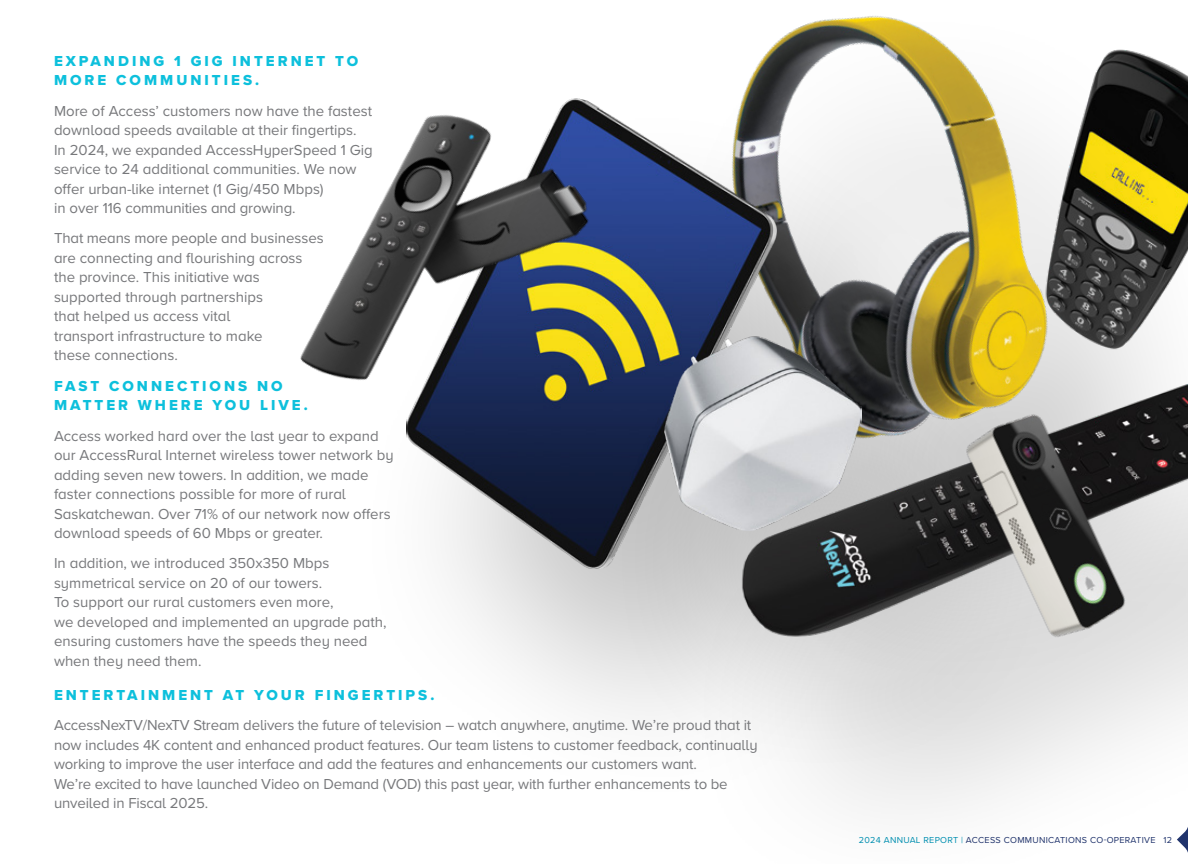
<style>
.page{position:relative;width:1188px;height:864px;background:#fff}
.page>*{position:absolute;margin:0;border:0;box-sizing:border-box;transform-origin:0 0}
.t1{font:15px/19.5px "Proxima Nova A";color:#77787b}
.t2{font:15px/19.5px "Proxima Nova Extrabld";letter-spacing:.2em;color:#0dc0dc}
.t3{font:9px "Proxima Nova A";letter-spacing:.035em;color:#20336c}
.s1{color:#0092b4}
</style>
<div class="page">
<div style="left:662px;top:0;width:526px;height:699px;background:#000;opacity:.25"></div>
<img style="left:690px;top:0;width:386px;height:312px">
<div style="left:342px;top:87px;width:640px;height:737px;background:#000;opacity:.25"></div>
<img style="left:406px;top:98px;width:371px;height:470px">
<div style="left:597px;top:322px;width:471px;height:468px;background:#000;opacity:.25"></div>
<img style="left:664px;top:332px;width:59px;height:199px">
<div style="left:672px;top:363px;width:516px;height:501px;background:#000;opacity:.25"></div>
<img style="left:723px;top:312px;width:465px;height:384px">
<img style="left:893px;top:372px;width:295px;height:307px">
<img style="left:300px;top:87px;width:332px;height:354px">
<p class="t2" style="left:54px;top:51px;width:306px">EXPANDING 1 GIG INTERNET TO<br>MORE COMMUNITIES.</p>
<p class="t1" style="left:54px;top:100px;width:320px">More of Access’ customers now have the fastest download speeds available at their fingertips.<br>In 2024, we expanded AccessHyperSpeed 1 Gig service to 24 additional communities. We now offer urban-like internet (1 Gig/450 Mbps)<br>in over 116 communities and growing.</p>
<p class="t1" style="left:54px;top:228px;width:271px">That means more people and businesses are connecting and flourishing across the province. This initiative was supported through partnerships<br>that helped us access vital<br>transport infrastructure to make<br>these connections.</p>
<p class="t2" style="left:54px;top:376px;width:255px">FAST CONNECTIONS NO<br>MATTER WHERE YOU LIVE.</p>
<p class="t1" style="left:54px;top:425px;width:341px">Access worked hard over the last year to expand our AccessRural Internet wireless tower network by adding seven new towers. In addition, we made faster connections possible for more of rural Saskatchewan. Over 71% of our network now offers download speeds of 60 Mbps or greater.</p>
<p class="t1" style="left:54px;top:553px;width:334px">In addition, we introduced 350x350 Mbps symmetrical service on 20 of our towers.<br>To support our rural customers even more,<br>we developed and implemented an upgrade path, ensuring customers have the speeds they need when they need them.</p>
<p class="t2" style="left:54px;top:685px;width:382px">ENTERTAINMENT AT YOUR FINGERTIPS.</p>
<p class="t1" style="left:54px;top:715px;width:705px">AccessNexTV/NexTV Stream delivers the future of television – watch anywhere, anytime. We’re proud that it now includes 4K content and enhanced product features. Our team listens to customer feedback, continually working to improve the user interface and add the features and enhancements our customers want.<br>We’re excited to have launched Video on Demand (VOD) this past year, with further enhancements to be unveiled in Fiscal 2025.</p>
<p class="t3" style="left:859px;top:834px;width:315px"><span class="s1">2024 ANNUAL REPORT |</span> ACCESS COMMUNICATIONS CO-OPERATIVE 12</p>
</div>
